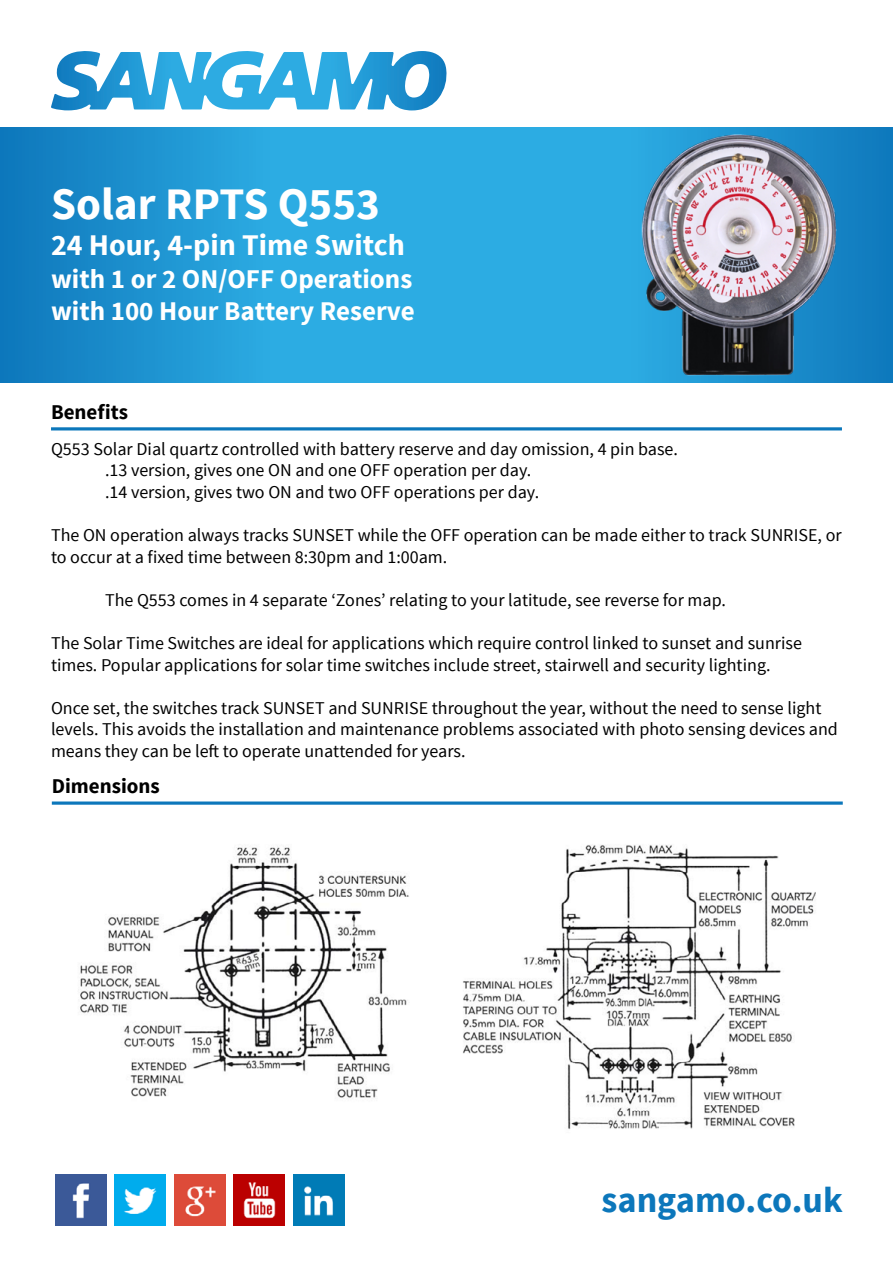
<style>
.page{position:relative;width:893px;height:1263px;background:#fff}
.page>*{position:absolute;margin:0;border:0;box-sizing:border-box;transform-origin:0 0}
.t1{font:700 45px "Source Sans Pro";color:#fff}
.t2{font:700 36px "Source Sans Pro";color:#0c77bb}
.t3{font:700 30px "Source Sans Pro";color:#fff}
.t4{font:700 27px/32.4px "Source Sans Pro";color:#fff}
.t5{font:700 21px "Source Sans Pro";color:#000}
.t6{font:18px/21.6px "Source Sans Pro";color:#000}
</style>
<div class="page">
<svg style="left:74px;top:51px;width:347px;height:47px"></svg>
<svg style="left:0;top:128px;width:893px;height:255px;background:#239dd8"></svg>
<img style="left:639px;top:130px;width:202px;height:251px">
<hr style="left:51px;top:427px;width:791px;height:3px;background:#0c77bb">
<svg style="left:52px;top:801px;width:791px;height:4px;background:#3c92c8"></svg>
<img style="left:55px;top:1174px;width:51px;height:51px">
<img style="left:115px;top:1174px;width:51px;height:51px">
<img style="left:174px;top:1174px;width:51px;height:51px">
<img style="left:293px;top:1174px;width:51px;height:51px">
<img style="left:234px;top:1174px;width:51px;height:51px">
<img style="left:80px;top:845px;width:736px;height:285px">
<h1 class="t1" style="left:51px;top:175px;width:330px">Solar RPTS Q553</h1>
<h3 class="t3" style="left:51px;top:226px;width:356px">24 Hour, 4-pin Time Switch</h3>
<h3 class="t4" style="left:51px;top:263px;width:365px">with 1 or 2 ON/OFF Operations with 100 Hour Battery Reserve</h3>
<p class="t5" style="left:51px;top:398px;width:79px">Benefits</p>
<p class="t6" style="left:105px;top:438px;width:574px;text-indent:-54px">Q553 Solar Dial quartz controlled with battery reserve and day omission, 4 pin base. .13 version, gives one ON and one OFF operation per day.<br>.14 version, gives two ON and two OFF operations per day.</p>
<p class="t6" style="left:51px;top:525px;width:792px">The ON operation always tracks SUNSET while the OFF operation can be made either to track SUNRISE, or to occur at a fixed time between 8:30pm and 1:00am.</p>
<p class="t6" style="left:105px;top:589px;width:622px">The Q553 comes in 4 separate ‘Zones’ relating to your latitude, see reverse for map.</p>
<p class="t6" style="left:51px;top:633px;width:752px">The Solar Time Switches are ideal for applications which require control linked to sunset and sunrise times. Popular applications for solar time switches include street, stairwell and security lighting.</p>
<p class="t6" style="left:51px;top:697px;width:788px">Once set, the switches track SUNSET and SUNRISE throughout the year, without the need to sense light levels. This avoids the installation and maintenance problems associated with photo sensing devices and means they can be left to operate unattended for years.</p>
<p class="t5" style="left:52px;top:772px;width:110px">Dimensions</p>
<h2 class="t2" style="left:602px;top:1177px;width:243px">sangamo.co.uk</h2>
</div>
